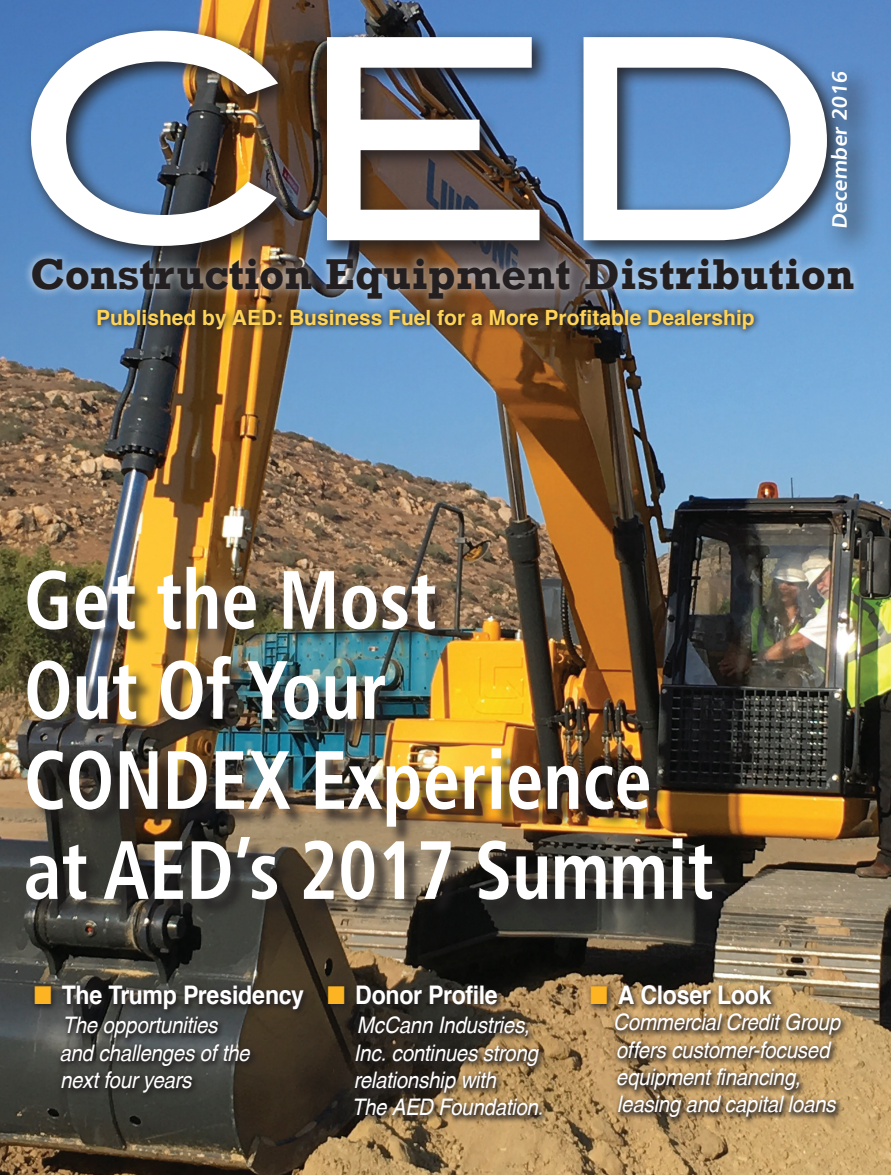
<style>
.page{position:relative;width:891px;height:1175px;background:#fff}
.page>*{position:absolute;margin:0;border:0;box-sizing:border-box;transform-origin:0 0}
.t1{font:280.5px "Blair Md ITCTT Medium";color:#fff}
.t2{font:700 condensed 82.5px/90px "Frutiger";color:#fff;scale:.91 1}
.t3{font:700 44.25px "Rockwell";letter-spacing:.01em;color:#231f20}
.t4{font:700 25.65px "Helvetica";letter-spacing:-.015em;color:#fff;scale:.9 1}
.t5{font:italic 22.8px/27.3px "Helvetica cyr";letter-spacing:-.015em;color:#fff;scale:.9 1}
.t6{font:700 21px "Helvetica";color:#fed356}
.t7{font:21px "Humanist 777 BT Bold B";color:#fff}
.s1{color:#fcb422}
</style>
<div class="page">
<img style="left:0;top:0;width:891px;height:1174px">
<div style="left:22px;top:22px;width:825px;height:244px;background:#231f20;opacity:.9"></div>
<div style="left:23px;top:249px;width:840px;height:59px;background:#fff;opacity:.75"></div>
<div style="left:91px;top:304px;width:670px;height:33px;background:#231f20;opacity:.9"></div>
<div style="left:821px;top:61px;width:58px;height:198px;background:#231f20;opacity:.9"></div>
<div style="left:30px;top:982px;width:281px;height:119px;background:#231f20;opacity:.77"></div>
<div style="left:586px;top:981px;width:262px;height:144px;background:#231f20;opacity:.77"></div>
<div style="left:324px;top:982px;width:225px;height:142px;background:#231f20;opacity:.77"></div>
<div style="left:29px;top:569px;width:702px;height:349px;background:#231f20;opacity:.75"></div>
<h1 class="t1" style="left:7px;top:-89px;width:843px">CED</h1>
<h3 class="t3" style="left:30px;top:247px;width:826px">Construction Equipment Distribution</h3>
<p class="t6" style="left:96px;top:300px;width:660px">Published by AED: Business Fuel for a More Profitable Dealership</p>
<p class="t7" style="left:826px;top:229px;width:162px;rotate:-90deg">December 2016</p>
<h2 class="t2" style="left:24px;top:555px;width:760px">Get the Most<br>Out Of Your<br>CONDEX Experience at AED’s 2017 Summit</h2>
<p class="t4" style="left:34px;top:974px;width:302px"><span class="s1">■</span> The Trump Presidency</p>
<p class="t5" style="left:59px;top:1012px;width:213px">The opportunities and challenges of the next four years</p>
<p class="t4" style="left:328px;top:974px;width:191px"><span class="s1">■</span> Donor Profile</p>
<p class="t5" style="left:352px;top:1012px;width:214px">McCann Industries,<br>Inc. continues strong relationship with<br>The AED Foundation.</p>
<p class="t4" style="left:590px;top:974px;width:203px"><span class="s1">■</span> A Closer Look</p>
<p class="t5" style="left:613px;top:1009px;width:254px">Commercial Credit Group offers customer-focused equipment financing, leasing and capital loans</p>
</div>
